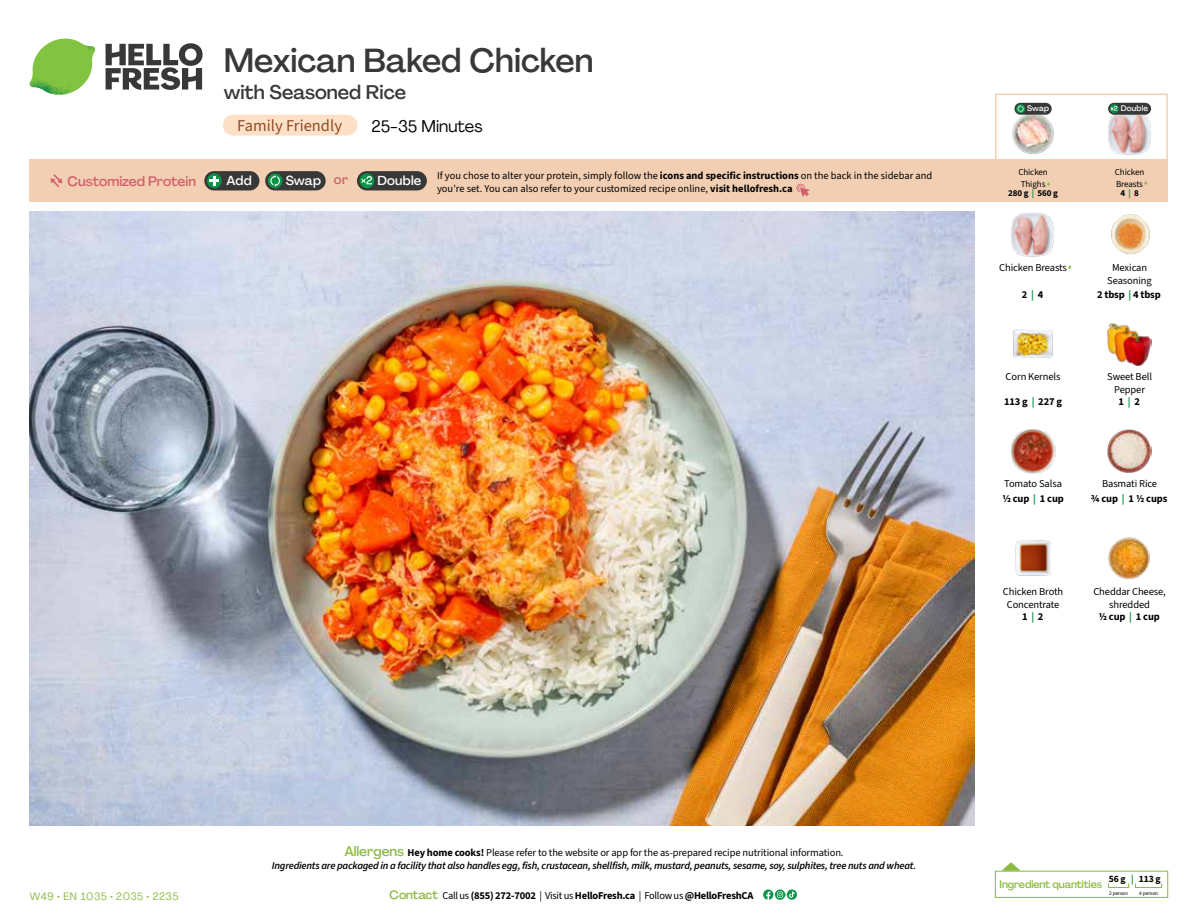
<style>
.page{position:relative;width:1188px;height:918px;background:#fff}
.page>*{position:absolute;margin:0;border:0;box-sizing:border-box;transform-origin:0 0}
.t1{font:500 33px "Agrandir";letter-spacing:-.005em;color:#383839}
.t2{font:500 19.5px "Agrandir";color:#383839}
.t3{font:16.5px "Source Sans 3";color:#8e4b25}
.t4{font:16.5px "Agrandir";color:#000}
.t5{font:500 13.5px "Agrandir";color:#d15f6a}
.t6{font:500 12.9px "Agrandir";letter-spacing:.015em;color:#fff}
.t7{font:10.5px/13.5px "Source Sans 3";letter-spacing:-.01em;color:#000;text-align:center}
.t8{font:italic 600 10.5px/13.5px "Source Sans 3";letter-spacing:-.02em;color:#000;text-align:center}
.t9{font:10.5px/15.1px "Source Sans 3";letter-spacing:-.02em;color:#000;text-align:center}
.t10{font:500 10.5px "Agrandir";letter-spacing:-.01em;color:#8cba42}
.t11{font:10.5px "Agrandir";letter-spacing:.05em;color:#8cba42}
.t12{font:9.6px "Source Sans 3";color:#000}
.t13{font:9px/11.6px "Source Sans 3";letter-spacing:-.01em;color:#000}
.t14{font:9px "Source Sans 3";letter-spacing:-.01em;color:#000}
.t15{font:500 7.95px "Agrandir";letter-spacing:.025em;color:#fff}
.t16{font:5.25px "Source Sans 3";letter-spacing:-.01em;color:#000}
.s1{color:#d15f6a}
.s2{color:#0b9446}
.s3{font-style:inherit}
.s4{color:#8cba42}
.s5{font-family:"Agrandir";font-weight:500;font-style:normal;font-size:13.5px;color:#8cba42}
.s6{font-weight:400;font-style:normal}
.s7{font-family:"Agrandir";font-weight:500;font-size:12px;color:#8cba42}
</style>
<div class="page">
<svg style="left:106px;top:43px;width:97px;height:47px"></svg>
<svg style="left:34px;top:39px;width:59px;height:38px"></svg>
<img style="left:65px;top:39px;width:30px;height:25px">
<img style="left:33px;top:60px;width:56px;height:10px">
<img style="left:29px;top:64px;width:58px;height:31px">
<img style="left:64px;top:70px;width:25px;height:24px">
<img style="left:30px;top:211px;width:945px;height:615px">
<div style="left:787px;top:889px;width:10px;height:11px;background:#099447;border-radius:50%"></div>
<svg style="left:763px;top:889px;width:32px;height:11px"></svg>
<svg style="left:1002px;top:862px;width:19px;height:9px"></svg>
<div style="left:995px;top:871px;width:173px;height:27px;border:1px solid #8cba42"></div>
<div style="left:1108px;top:883px;width:21px;height:5px;border:1px solid #8cba42"></div>
<div style="left:1135px;top:883px;width:27px;height:5px;border:1px solid #8cba42"></div>
<img style="left:1013px;top:329px;width:40px;height:29px">
<img style="left:1107px;top:323px;width:45px;height:43px">
<img style="left:1011px;top:429px;width:45px;height:45px">
<img style="left:1107px;top:429px;width:45px;height:44px">
<img style="left:1015px;top:540px;width:36px;height:36px">
<img style="left:1108px;top:537px;width:42px;height:43px">
<img style="left:1111px;top:214px;width:39px;height:41px">
<img style="left:1011px;top:212px;width:43px;height:45px">
<div style="left:223px;top:115px;width:134px;height:21px;background:#fee0c6;border-radius:10px"></div>
<div style="left:30px;top:160px;width:1138px;height:42px;background:#f2cfb3"></div>
<svg style="left:50px;top:174px;width:12px;height:13px"></svg>
<div style="left:265px;top:171px;width:61px;height:19px;background:#383839;border-radius:10px"></div>
<svg style="left:268px;top:173px;width:15px;height:15px"></svg>
<svg style="left:270px;top:175px;width:10px;height:12px"></svg>
<div style="left:204px;top:171px;width:55px;height:19px;background:#383839;border-radius:10px"></div>
<div style="left:207px;top:173px;width:15px;height:15px;background:#0b9446;border-radius:50%"></div>
<svg style="left:209px;top:176px;width:10px;height:10px"></svg>
<svg style="left:796px;top:183px;width:13px;height:14px"></svg>
<div style="left:357px;top:171px;width:70px;height:19px;background:#383839;border-radius:10px"></div>
<svg style="left:360px;top:173px;width:14px;height:15px"></svg>
<svg style="left:360px;top:176px;width:12px;height:8px"></svg>
<div style="left:995px;top:94px;width:173px;height:69px;border:2px solid #f2cfb3"></div>
<img style="left:1108px;top:111px;width:43px;height:44px">
<img style="left:1012px;top:115px;width:42px;height:39px">
<div style="left:1108px;top:103px;width:43px;height:12px;background:#383839;border-radius:6px"></div>
<svg style="left:1110px;top:104px;width:9px;height:9px"></svg>
<div style="left:1112px;top:108px;width:6px;height:7px;background:#000;opacity:.35"></div>
<svg style="left:1110px;top:106px;width:8px;height:8px"></svg>
<div style="left:1014px;top:103px;width:38px;height:12px;background:#383839;border-radius:6px"></div>
<svg style="left:1016px;top:104px;width:9px;height:9px"></svg>
<svg style="left:1018px;top:105px;width:6px;height:7px"></svg>
<h1 class="t1" style="left:224px;top:40px;width:371px">Mexican Baked Chicken</h1>
<h2 class="t2" style="left:224px;top:80px;width:184px">with Seasoned Rice</h2>
<h3 class="t4" style="left:372px;top:116px;width:113px">25-35 Minutes</h3>
<h3 class="t3" style="left:237px;top:115px;width:106px">Family Friendly</h3>
<p class="t15" style="left:1027px;top:104px;width:24px">Swap</p>
<p class="t15" style="left:1121px;top:104px;width:29px">Double</p>
<p class="t5" style="left:68px;top:173px;width:130px">Customized Protein</p>
<p class="t6" style="left:227px;top:172px;width:27px">Add</p>
<p class="t6" style="left:286px;top:172px;width:64px">Swap <span class="s1">or</span></p>
<p class="t6" style="left:377px;top:172px;width:45px">Double</p>
<p class="t13" style="left:1115px;top:166px;width:31px">Chicken<br>Breasts</p>
<p class="t14" style="left:1120px;top:188px;width:20px">4 <span class="s2">|</span> 8</p>
<p class="t13" style="left:1018px;top:166px;width:31px">Chicken<br>Thighs</p>
<p class="t14" style="left:1008px;top:188px;width:51px">280 g <span class="s2">|</span> 560 g</p>
<p class="t7" style="left:437px;top:168px;width:497px;text-align:left">If you chose to alter your protein, simply follow the <span class="s3">icons and specific instructions</span> on the back in the sidebar and you're set. You can also refer to your customized recipe online, <span class="s3">visit hellofresh.ca</span></p>
<p class="t7" style="left:999px;top:261px;width:75px">Chicken Breasts<span class="s4">▲</span></p>
<p class="t9" style="left:1022px;top:287px;width:23px">2 <span class="s2">|</span> 4</p>
<p class="t7" style="left:1097px;top:261px;width:65px">Mexican<br>Seasoning<br><span class="s3">2 tbsp</span> <span class="s2">|</span> <span class="s3">4 tbsp</span></p>
<p class="t7" style="left:1006px;top:370px;width:56px">Corn Kernels</p>
<p class="t9" style="left:1004px;top:395px;width:60px">113 g <span class="s2">|</span> 227 g</p>
<p class="t7" style="left:1107px;top:370px;width:46px">Sweet Bell<br>Pepper</p>
<p class="t9" style="left:1118px;top:395px;width:23px">1 <span class="s2">|</span> 2</p>
<p class="t7" style="left:1002px;top:476px;width:63px;line-height:15px;text-align:left">Tomato Salsa<br><span class="s3">1/2 cup</span> <span class="s2">|</span> <span class="s3">1 cup</span></p>
<p class="t9" style="left:1091px;top:476px;width:78px"><span class="s3">Basmati Rice<br></span>3/4 cup <span class="s2">|</span> 1 1/2 cups</p>
<p class="t11" style="left:30px;top:890px;width:150px">W49 • EN 1035 • 2035 • 2235</p>
<p class="t7" style="left:1003px;top:584px;width:62px">Chicken Broth<br>Concentrate</p>
<p class="t9" style="left:1022px;top:609px;width:23px">1 <span class="s2">|</span> 2</p>
<p class="t7" style="left:1093px;top:584px;width:74px">Cheddar Cheese, shredded</p>
<p class="t9" style="left:1098px;top:609px;width:63px">1/2 cup <span class="s2">|</span> 1 cup</p>
<p class="t8" style="left:272px;top:846px;width:646px"><span class="s5">Allergens</span> <span class="s6">Hey home cooks!</span> <span class="s6">Please refer to the website or app for the as-prepared recipe nutritional information.<br></span>Ingredients are packaged in a facility that also handles egg, fish, crustacean, shellfish, milk, mustard, peanuts, sesame, soy, sulphites, tree nuts and wheat.</p>
<p class="t9" style="left:390px;top:888px;width:365px"><span class="s7">Contact</span> <span class="s3">Call us</span> (855) 272-7002 <span class="s3">| Visit us</span> HelloFresh.ca <span class="s3">| Follow us</span> @HelloFreshCA</p>
<p class="t12" style="left:1109px;top:873px;width:53px">56 g <span class="s2">|</span> 113 g</p>
<p class="t16" style="left:1109px;top:890px;width:20px">2 person</p>
<p class="t16" style="left:1139px;top:890px;width:20px">4 person</p>
<p class="t10" style="left:1000px;top:878px;width:104px">Ingredient quantities</p>
</div>
